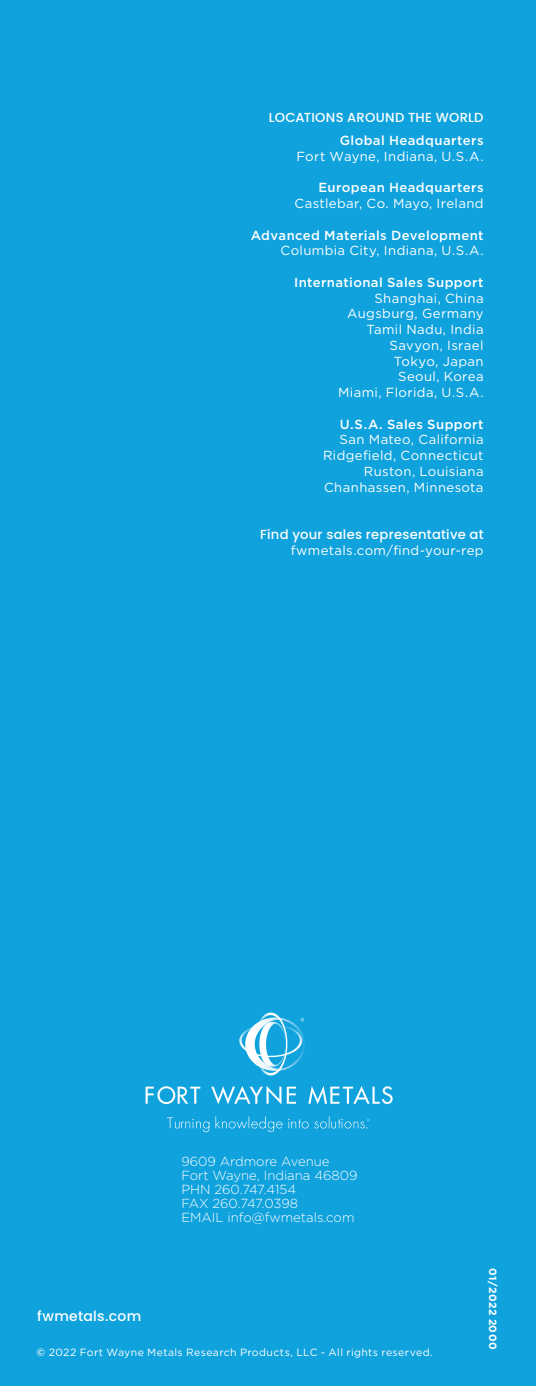
<style>
.page{position:relative;width:536px;height:1386px;background:#0fa2dd}
.page>*{position:absolute;margin:0;border:0;box-sizing:border-box;transform-origin:0 0}
.t1{font:500 14px "Poppins";letter-spacing:.02em;color:#fff}
.t2{font:13.12px/15.8px "Gotham";letter-spacing:.03em;color:#fff;text-align:right}
.t3{font:500 13.12px/15.8px "Gotham";letter-spacing:.03em;color:#fff;text-align:right}
.t4{font:300 13.12px "Gotham";color:#fff}
.t5{font:500 13.12px "Poppins";letter-spacing:.025em;color:#fff}
.t6{font:10.5px "Gotham";letter-spacing:.035em;color:#fff}
.t7{font:700 10.5px "Gotham";letter-spacing:.04em;color:#fff}
.s1{font-weight:400}
.s2{font-weight:700}
</style>
<div class="page">
<svg style="left:145px;top:1086px;width:55px;height:18px"></svg>
<svg style="left:211px;top:1086px;width:70px;height:18px"></svg>
<svg style="left:287px;top:1087px;width:9px;height:17px"></svg>
<svg style="left:308px;top:1086px;width:84px;height:18px"></svg>
<svg style="left:239px;top:1012px;width:66px;height:64px"></svg>
<svg style="left:167px;top:1116px;width:202px;height:16px"></svg>
<p class="t5" style="left:269px;top:109px;width:216px">LOCATIONS AROUND THE WORLD</p>
<p class="t3" style="left:339px;top:132px;width:145px">Global Headquarters</p>
<p class="t2" style="left:296px;top:148px;width:188px">Fort Wayne, Indiana, U.S.A.</p>
<p class="t3" style="left:318px;top:180px;width:166px">European Headquarters</p>
<p class="t2" style="left:294px;top:195px;width:191px">Castlebar, Co. Mayo, Ireland</p>
<p class="t3" style="left:251px;top:227px;width:234px">Advanced Materials Development</p>
<p class="t2" style="left:280px;top:243px;width:204px">Columbia City, Indiana, U.S.A.</p>
<p class="t3" style="left:294px;top:274px;width:191px">International Sales Support<br><span class="s1">Shanghai, China</span></p>
<p class="t2" style="left:338px;top:306px;width:147px">Augsburg, Germany<br>Tamil Nadu, India<br>Savyon, Israel<br>Tokyo, Japan<br>Seoul, Korea<br>Miami, Florida, U.S.A.</p>
<p class="t3" style="left:340px;top:416px;width:145px">U.S.A. Sales Support</p>
<p class="t2" style="left:323px;top:432px;width:162px">San Mateo, California<br>Ridgefield, Connecticut<br>Ruston, Louisiana<br>Chanhassen, Minnesota</p>
<p class="t5" style="left:260px;top:527px;width:225px">Find your sales representative at</p>
<p class="t2" style="left:290px;top:542px;width:194px">fwmetals.com/find-your-rep</p>
<p class="t4" style="left:181px;top:1153px;width:150px">9609 Ardmore Avenue</p>
<p class="t4" style="left:181px;top:1167px;width:178px">Fort Wayne, Indiana 46809</p>
<p class="t4" style="left:181px;top:1181px;width:116px">PHN 260.747.4154</p>
<p class="t4" style="left:181px;top:1195px;width:118px">FAX 260.747.0398</p>
<p class="t4" style="left:181px;top:1209px;width:174px">EMAIL info@fwmetals.com</p>
<p class="t1" style="left:37px;top:1308px;width:105px">fwmetals.com</p>
<p class="t6" style="left:37px;top:1346px;width:397px"><span class="s2">©</span> 2022 Fort Wayne Metals Research Products, LLC - All rights reserved.</p>
<p class="t7" style="left:499px;top:1268px;width:83px;rotate:90deg">01/2022 2000</p>
</div>
